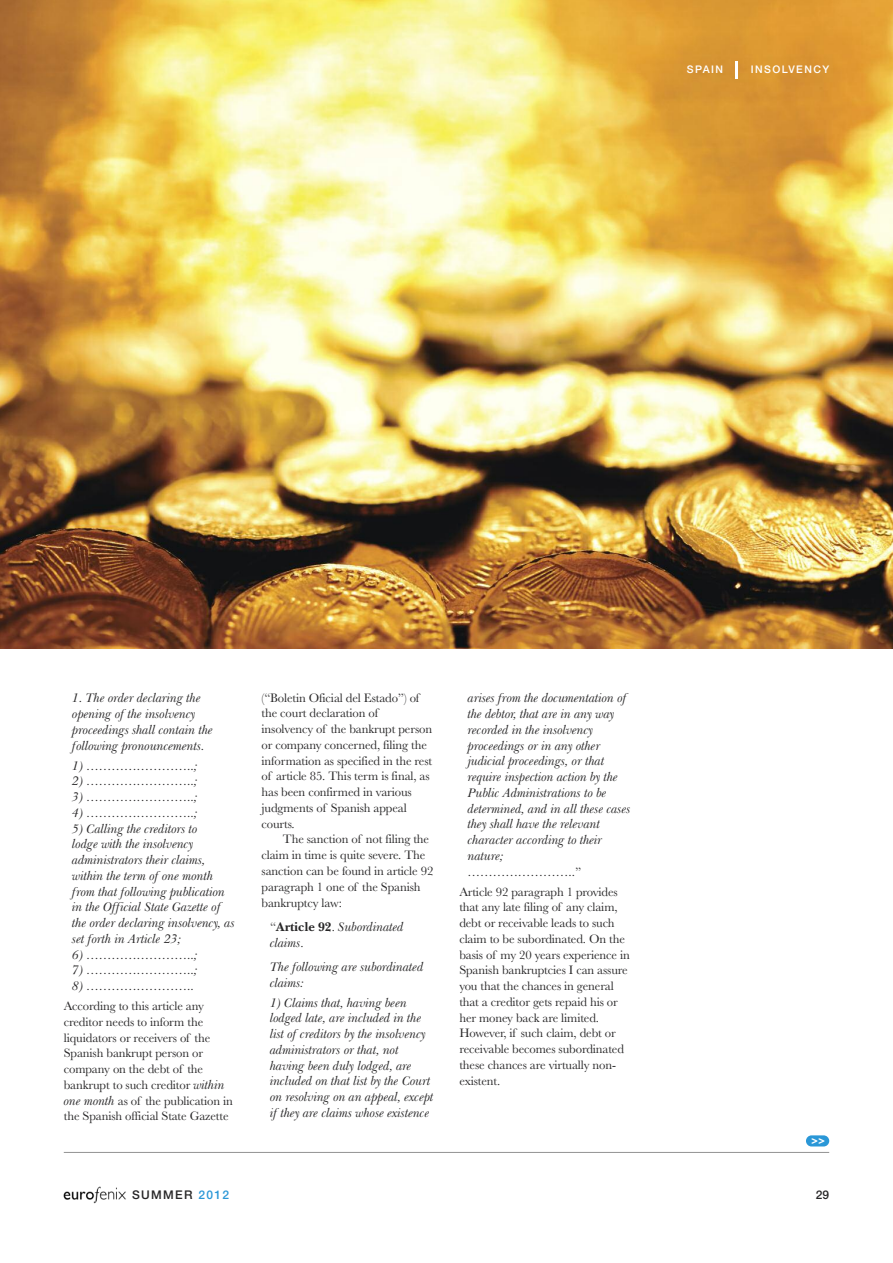
<style>
.page{position:relative;width:893px;height:1263px;background:#fff}
.page>*{position:absolute;margin:0;border:0;box-sizing:border-box;transform-origin:0 0}
.t1{font:italic 12.75px/15.8px "Baskerville BT";letter-spacing:-.01em;color:#272627}
.t2{font:12.75px/15.8px "Baskerville";letter-spacing:-.01em;color:#272627}
.t3{font:500 12px "Helvetica Neue";letter-spacing:.11em;color:#272627}
.t4{font:500 10.5px "Helvetica Neue";letter-spacing:.14em;color:#fff}
.t5{font:900 10.5px "VAG Rounded";color:#fff}
.s1{font-family:"Baskerville BT";font-style:italic}
.s2{font-family:"Baskerville";font-style:normal}
.s3{font-weight:700;font-style:normal}
.s4{color:#2a97d7}
</style>
<div class="page">
<img style="left:0;top:0;width:893px;height:649px">
<hr style="left:735px;top:62px;width:3px;height:17px;background:#fff">
<img style="left:63px;top:1186px;width:63px;height:18px">
<hr style="left:64px;top:1152px;width:765px;height:1px;background:#939393">
<div style="left:806px;top:1135px;width:23px;height:11px;background:#2a97d7;border-radius:6px"></div>
<p class="t4" style="left:687px;top:65px;width:38px">SPAIN</p>
<p class="t4" style="left:751px;top:65px;width:80px">INSOLVENCY</p>
<p class="t1" style="left:72px;top:692px;width:142px">1. The order declaring the opening of the insolvency proceedings shall contain the following pronouncements.</p>
<p class="t1" style="left:72px;top:759px;width:127px">1) ……………………..;</p>
<p class="t1" style="left:72px;top:775px;width:127px">2) ……………………..;</p>
<p class="t1" style="left:72px;top:790px;width:127px">3) ……………………..;</p>
<p class="t1" style="left:72px;top:806px;width:127px">4) ……………………..;</p>
<p class="t1" style="left:72px;top:822px;width:164px">5) Calling the creditors to<br>lodge with the insolvency administrators their claims, within the term of one month from that following publication in the Official State Gazette of the order declaring insolvency, as set forth in Article 23;</p>
<p class="t1" style="left:72px;top:948px;width:127px">6) ……………………..;</p>
<p class="t1" style="left:72px;top:964px;width:127px">7) ……………………..;</p>
<p class="t1" style="left:72px;top:979px;width:123px">8) ……………………..</p>
<p class="t2" style="left:64px;top:998px;width:171px">According to this article any creditor needs to inform the liquidators or receivers of the<br>Spanish bankrupt person or company on the debt of the bankrupt to such creditor <span class="s1">within one month</span> as of the publication in the Spanish official State Gazette</p>
<p class="t2" style="left:262px;top:689px;width:172px">(“Boletin Oficial del Estado”) of the court declaration of insolvency of the bankrupt person or company concerned, filing the information as specified in the rest of article 85. This term is final, as has been confirmed in various judgments of Spanish appeal courts.</p>
<p class="t2" style="left:262px;top:831px;width:173px;text-indent:21px">The sanction of not filing the claim in time is quite severe. The sanction can be found in article 92 paragraph 1 one of the Spanish bankruptcy law:</p>
<p class="t1" style="left:270px;top:920px;width:135px"><span class="s2">“</span><span class="s3">Article 92</span><span class="s2">.</span> Subordinated claims<span class="s2">.</span></p>
<p class="t1" style="left:270px;top:960px;width:155px">The following are subordinated claims:</p>
<p class="t1" style="left:270px;top:996px;width:165px">1) Claims that, having been lodged late, are included in the list of creditors by the insolvency administrators or that, not having been duly lodged, are included on that list by the Court on resolving on an appeal, except if they are claims whose existence</p>
<p class="t1" style="left:468px;top:692px;width:164px">arises from the documentation of the debtor, that are in any way recorded in the insolvency proceedings or in any other judicial proceedings, or that require inspection action by the<br>Public Administrations to be determined, and in all these cases they shall have the relevant character according to their nature;<br>……………………..<span class="s2">”</span></p>
<p class="t2" style="left:459px;top:883px;width:172px">Article 92 paragraph 1 provides that any late filing of any claim, debt or receivable leads to such claim to be subordinated. On the basis of my 20 years experience in<br>Spanish bankruptcies I can assure you that the chances in general that a creditor gets repaid his or her money back are limited.<br>However, if such claim, debt or receivable becomes subordinated these chances are virtually non&shy;existent.</p>
<p class="t5" style="left:812px;top:1136px;width:15px">&gt;&gt;</p>
<p class="t3" style="left:132px;top:1191px;width:99px">SUMMER <span class="s4">2012</span></p>
<p class="t3" style="left:816px;top:1191px;width:15px">29</p>
</div>
